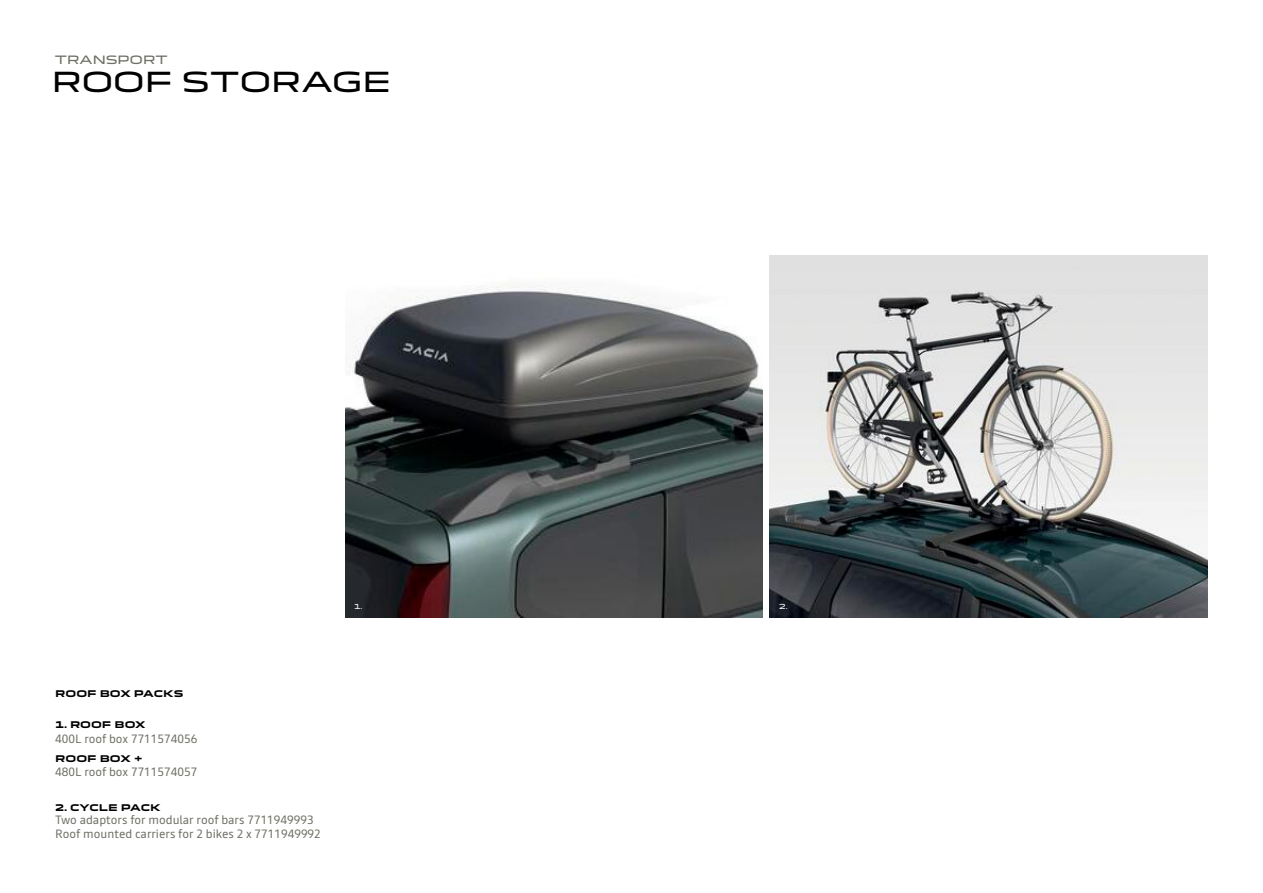
<style>
.page{position:relative;width:1263px;height:893px;background:#fff}
.page>*{position:absolute;margin:0;border:0;box-sizing:border-box;transform-origin:0 0}
.t1{font:27px "Dacia Block Extended";letter-spacing:-.04em;color:#000}
.t2{font:12px/13.5px "Read";color:#6d7065}
.t3{font:11.25px "Dacia Block Extended";letter-spacing:-.025em;color:#6d7065}
.t4{font:700 9px "Dacia Block Extended";color:#000}
.t5{font:6.75px "Dacia Block Extended";color:#fff}
</style>
<div class="page">
<img style="left:345px;top:283px;width:417px;height:334px">
<img style="left:770px;top:256px;width:438px;height:361px">
<p class="t3" style="left:55px;top:50px;width:114px">TRANSPORT</p>
<h1 class="t1" style="left:51px;top:61px;width:341px">ROOF STORAGE</h1>
<p class="t4" style="left:55px;top:688px;width:130px">ROOF BOX PACKS</p>
<p class="t4" style="left:55px;top:719px;width:92px">1. ROOF BOX</p>
<p class="t2" style="left:55px;top:732px;width:144px">400L roof box 7711574056</p>
<p class="t4" style="left:55px;top:754px;width:89px">ROOF BOX +</p>
<p class="t2" style="left:55px;top:765px;width:144px">480L roof box 7711574057</p>
<p class="t4" style="left:55px;top:802px;width:107px">2. CYCLE PACK</p>
<p class="t2" style="left:55px;top:813px;width:267px">Two adaptors for modular roof bars 7711949993<br>Roof mounted carriers for 2 bikes 2 x 7711949992</p>
<p class="t5" style="left:354px;top:601px;width:10px">1.</p>
<p class="t5" style="left:779px;top:601px;width:10px">2.</p>
</div>
